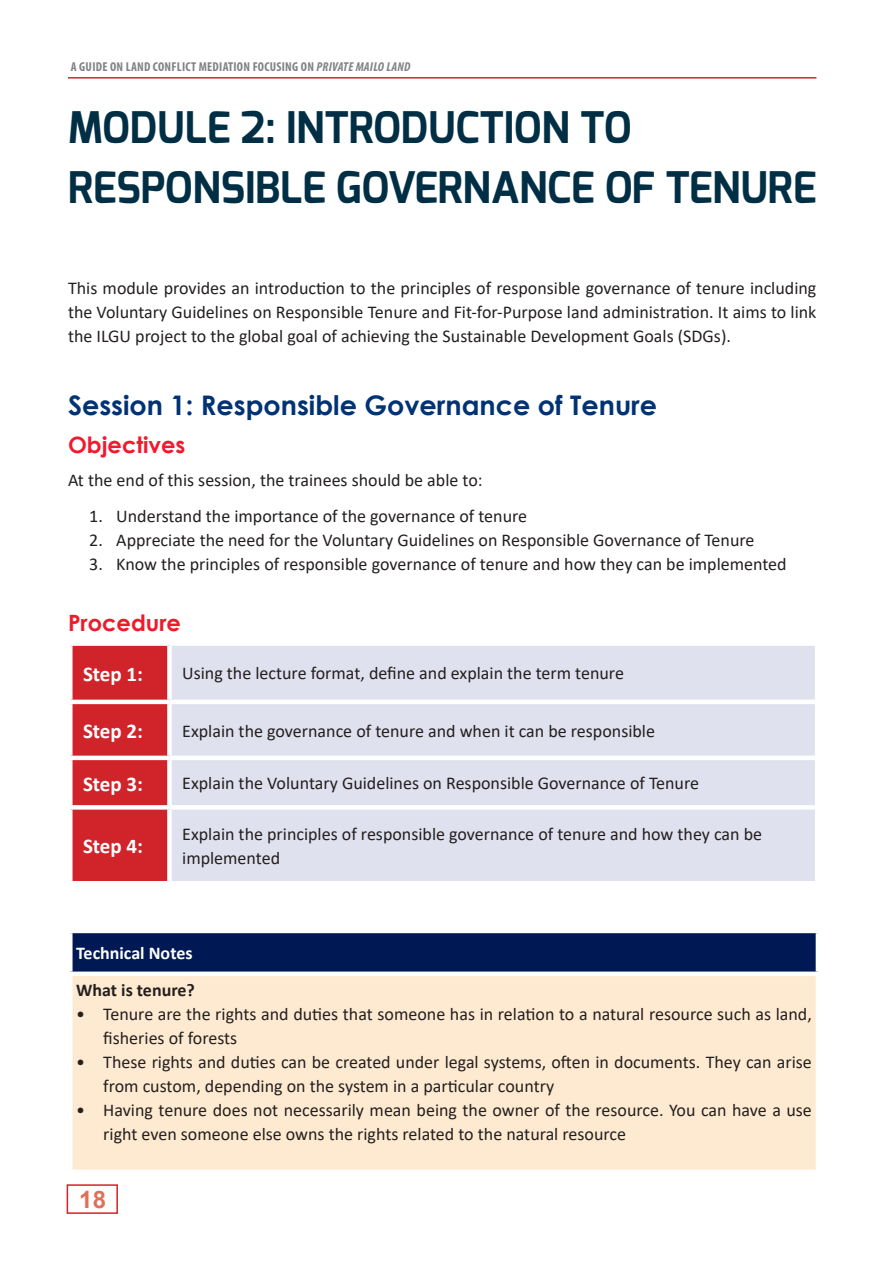
<style>
.page{position:relative;width:893px;height:1263px;background:#fff}
.page>*{position:absolute;margin:0;border:0;box-sizing:border-box;transform-origin:0 0}
.t1{font:700 43.5px/60px "Exo";color:#002f45;scale:.95 1}
.t2{font:700 27px "Century Gothic";color:#013374}
.t3{font:700 24px "Arial";color:#de7157}
.t4{font:700 22.5px "Century Gothic";color:#ee1b2c}
.t5{font:700 21px "Calibri";color:#fff}
.t6{font:18px/24px "Calibri";color:#231f20}
.t7{font:700 18px "Calibri";color:#fff}
.t8{font:700 18px "Calibri";color:#231f20}
.t9{font:700 condensed 12.9px "Myriad Pro";letter-spacing:.02em;color:#808285}
.s1{font-style:italic}
</style>
<div class="page">
<div style="left:67px;top:1184px;width:51px;height:30px;border:2px solid #d1232a"></div>
<hr style="left:68px;top:77px;width:748px;height:2px;background:#d1232a">
<div style="left:73px;top:646px;width:94px;height:235px;background:#d1232a"></div>
<div style="left:172px;top:646px;width:643px;height:235px;background:#e0e1ee"></div>
<hr style="left:68px;top:700px;width:101px;height:4px;background:#fff">
<hr style="left:68px;top:756px;width:101px;height:4px;background:#fff">
<div style="left:68px;top:805px;width:101px;height:5px;background:#fff"></div>
<hr style="left:169px;top:700px;width:650px;height:4px;background:#fff">
<hr style="left:169px;top:756px;width:650px;height:4px;background:#fff">
<div style="left:169px;top:805px;width:650px;height:5px;background:#fff"></div>
<div style="left:70px;top:931px;width:748px;height:43px;background:#001954"></div>
<div style="left:70px;top:974px;width:748px;height:198px;background:#feead0"></div>
<hr style="left:68px;top:929px;width:752px;height:4px;background:#fff">
<div style="left:68px;top:933px;width:5px;height:38px;background:#fff"></div>
<hr style="left:816px;top:933px;width:4px;height:38px;background:#fff">
<div style="left:68px;top:971px;width:752px;height:5px;background:#fff"></div>
<div style="left:68px;top:976px;width:5px;height:193px;background:#fff"></div>
<hr style="left:816px;top:976px;width:4px;height:193px;background:#fff">
<div style="left:68px;top:1169px;width:752px;height:5px;background:#fff"></div>
<p class="t9" style="left:71px;top:59px;width:341px">A GUIDE ON LAND CONFLICT MEDIATION FOCUSING ON <span class="s1">PRIVATE MAILO LAND</span></p>
<h1 class="t1" style="left:68px;top:98px;width:789px">MODULE 2: INTRODUCTION TO<br>RESPONSIBLE GOVERNANCE OF TENURE</h1>
<p class="t6" style="left:68px;top:276px;width:750px;text-align:justify">This module provides an introduction to the principles of responsible governance of tenure including the Voluntary Guidelines on Responsible Tenure and Fit-for-Purpose land administration. It aims to link the ILGU project to the global goal of achieving the Sustainable Development Goals (SDGs).</p>
<h2 class="t2" style="left:68px;top:385px;width:591px">Session 1: Responsible Governance of Tenure</h2>
<p class="t4" style="left:68px;top:428px;width:119px">Objectives</p>
<p class="t6" style="left:68px;top:468px;width:416px">At the end of this session, the trainees should be able to:</p>
<p class="t6" style="left:89px;top:504px;width:439px">1. Understand the importance of the governance of tenure</p>
<p class="t6" style="left:89px;top:528px;width:667px">2. Appreciate the need for the Voluntary Guidelines on Responsible Governance of Tenure</p>
<p class="t6" style="left:89px;top:552px;width:699px">3. Know the principles of responsible governance of tenure and how they can be implemented</p>
<p class="t4" style="left:68px;top:606px;width:114px">Procedure</p>
<p class="t5" style="left:83px;top:659px;width:61px">Step 1:</p>
<p class="t6" style="left:182px;top:661px;width:443px">Using the lecture format, define and explain the term tenure</p>
<p class="t5" style="left:83px;top:716px;width:61px">Step 2:</p>
<p class="t6" style="left:182px;top:718px;width:474px">Explain the governance of tenure and when it can be responsible</p>
<p class="t5" style="left:83px;top:769px;width:61px">Step 3:</p>
<p class="t6" style="left:182px;top:771px;width:518px">Explain the Voluntary Guidelines on Responsible Governance of Tenure</p>
<p class="t5" style="left:83px;top:831px;width:61px">Step 4:</p>
<p class="t6" style="left:182px;top:822px;width:581px">Explain the principles of responsible governance of tenure and how they can be implemented</p>
<p class="t7" style="left:76px;top:940px;width:118px">Technical Notes</p>
<p class="t8" style="left:76px;top:977px;width:120px">What is tenure?</p>
<p class="t6" style="left:103px;top:1001px;width:710px;text-indent:-27px">• Tenure are the rights and duties that someone has in relation to a natural resource such as land, fisheries of forests</p>
<p class="t6" style="left:103px;top:1049px;width:710px;text-indent:-27px">• These rights and duties can be created under legal systems, often in documents. They can arise from custom, depending on the system in a particular country</p>
<p class="t6" style="left:103px;top:1097px;width:710px;text-indent:-27px">• Having tenure does not necessarily mean being the owner of the resource. You can have a use right even someone else owns the rights related to the natural resource</p>
<h3 class="t3" style="left:79px;top:1182px;width:28px">18</h3>
</div>
